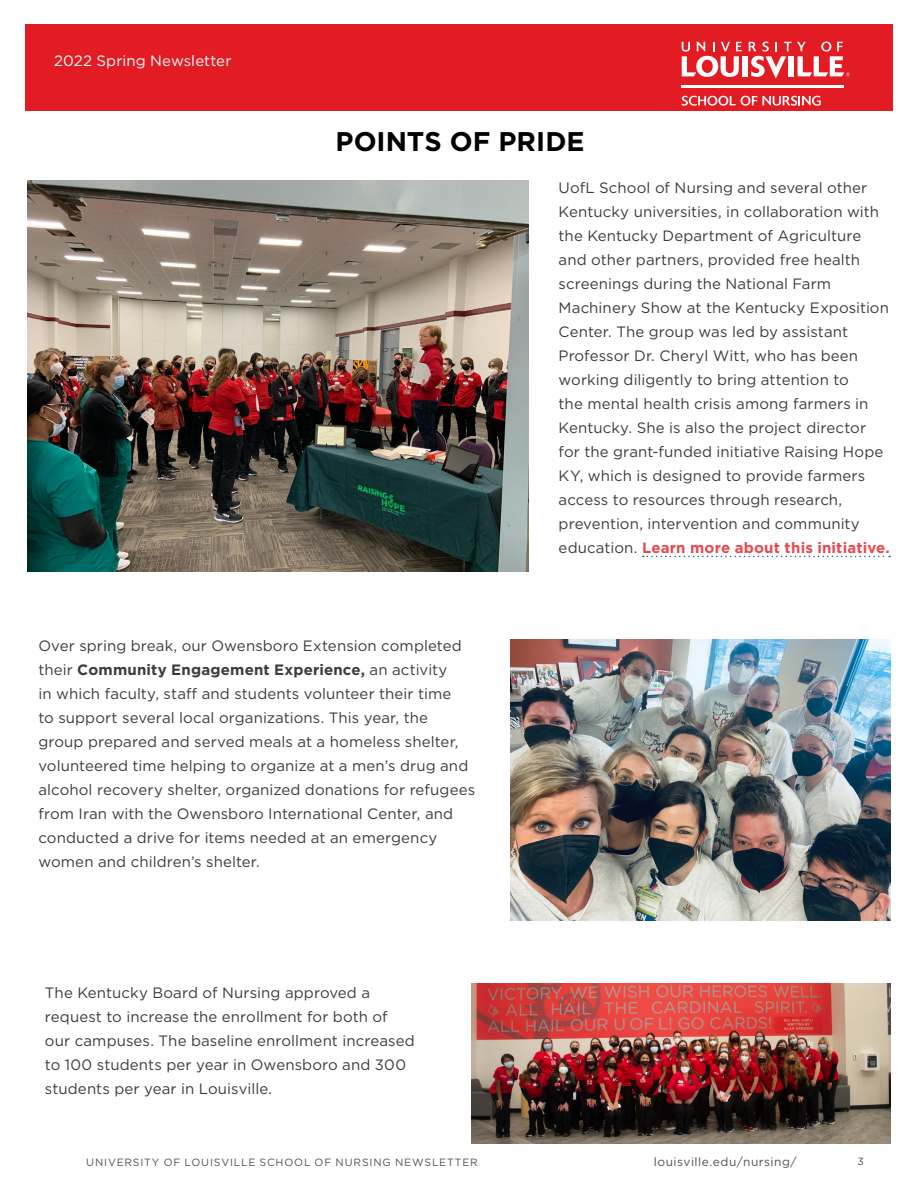
<style>
.page{position:relative;width:918px;height:1188px;background:#fff}
.page>*{position:absolute;margin:0;border:0;box-sizing:border-box;transform-origin:0 0}
.t1{font:700 27px "Gotham";color:#000}
.t2{font:15px/24px "Gotham";letter-spacing:.005em;color:#3a3c3e}
.t3{font:15px "Gotham";letter-spacing:.005em;color:#fff}
.t4{font:12px "Gotham";letter-spacing:.04em;color:#4e5153}
.t5{font:10.5px "Gotham";letter-spacing:.08em;color:#4e5153}
.s1{font-weight:700;color:#e8494f}
.s2{font-weight:700}
</style>
<div class="page">
<div style="left:25px;top:25px;width:868px;height:86px;background:#e31b23"></div>
<div style="left:742px;top:56px;width:6px;height:20px;background:#fff"></div>
<div style="left:788px;top:56px;width:6px;height:20px;background:#fff"></div>
<svg style="left:682px;top:42px;width:60px;height:35px"></svg>
<svg style="left:749px;top:42px;width:42px;height:37px"></svg>
<svg style="left:797px;top:42px;width:53px;height:34px"></svg>
<svg style="left:682px;top:96px;width:139px;height:10px"></svg>
<hr style="left:682px;top:85px;width:162px;height:2px;background:#fff">
<svg style="left:643px;top:556px;width:247px;height:1px"></svg>
<img style="left:27px;top:180px;width:501px;height:391px">
<img style="left:511px;top:640px;width:380px;height:280px">
<img style="left:471px;top:983px;width:420px;height:161px">
<p class="t3" style="left:54px;top:51px;width:179px">2022 Spring Newsletter</p>
<p class="t1" style="left:335px;top:124px;width:251px">POINTS OF PRIDE</p>
<p class="t2" style="left:559px;top:176px;width:333px">UofL School of Nursing and several other Kentucky universities, in collaboration with the Kentucky Department of Agriculture and other partners, provided free health screenings during the National Farm Machinery Show at the Kentucky Exposition Center. The group was led by assistant Professor Dr. Cheryl Witt, who has been working diligently to bring attention to<br>the mental health crisis among farmers in Kentucky. She is also the project director for the grant-funded initiative Raising Hope KY, which is designed to provide farmers access to resources through research, prevention, intervention and community education. <span class="s1">Learn more about this initiative.</span></p>
<p class="t2" style="left:38px;top:633px;width:438px">Over spring break, our Owensboro Extension completed their <span class="s2">Community Engagement Experience,</span> an activity<br>in which faculty, staf and students volunteer their time<br>to support several local organizations. This year, the group prepared and served meals at a homeless shelter, volunteered time helping to organize at a men’s drug and alcohol recovery shelter, organized donations for refugees from Iran with the Owensboro International Center, and conducted a drive for items needed at an emergency women and children’s shelter.</p>
<p class="t2" style="left:45px;top:980px;width:371px">The Kentucky Board of Nursing approved a request to increase the enrollment for both of our campuses. The baseline enrollment increased to 100 students per year in Owensboro and 300 students per year in Louisville.</p>
<p class="t5" style="left:86px;top:1156px;width:393px">UNIVERSITY OF LOUISVILLE SCHOOL OF NURSING NEWSLETTER</p>
<p class="t4" style="left:654px;top:1154px;width:144px">louisville.edu/nursing/</p>
<p class="t5" style="left:858px;top:1155px;width:8px">3</p>
</div>
